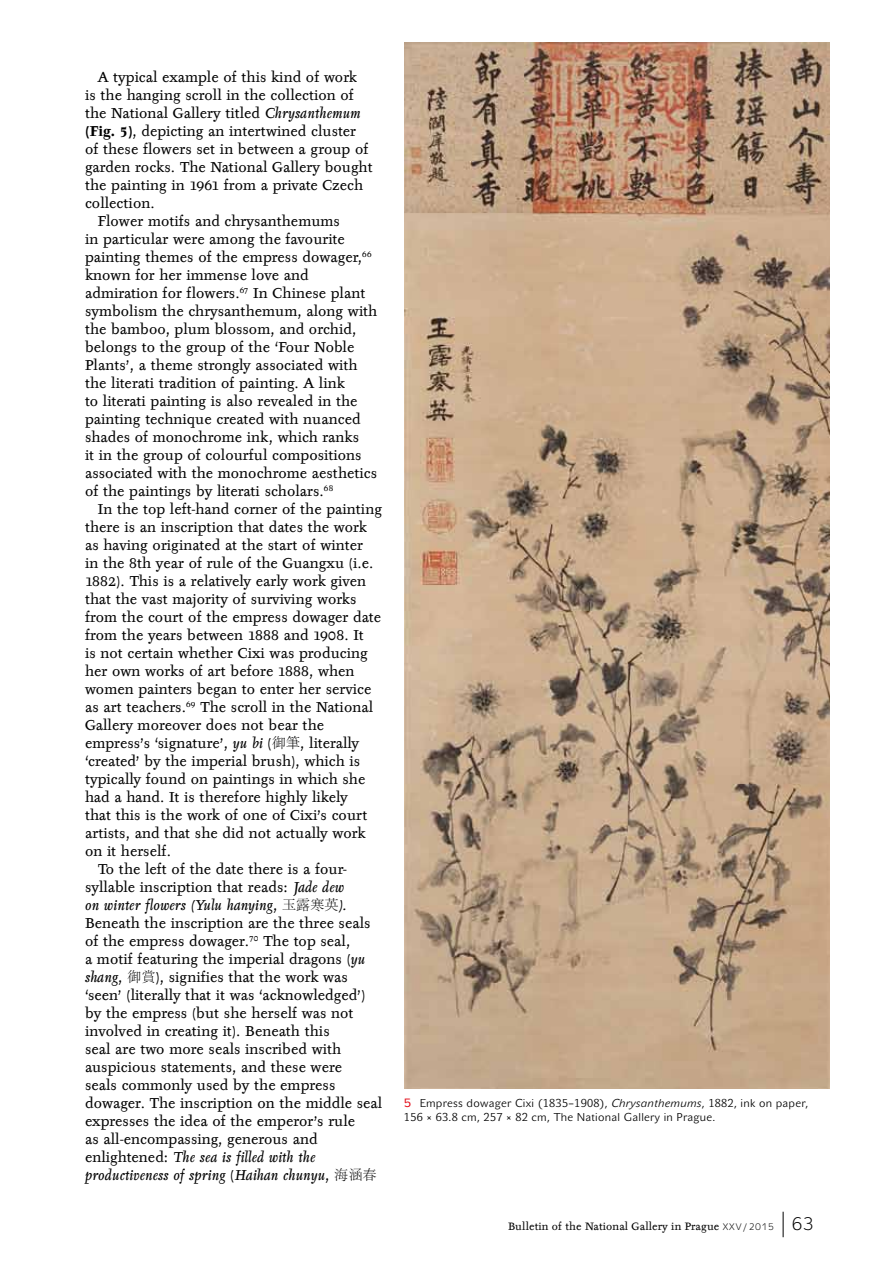
<style>
.page{position:relative;width:893px;height:1263px;background:#fff}
.page>*{position:absolute;margin:0;border:0;box-sizing:border-box;transform-origin:0 0}
.t1{font:14.1px "Tyfa Text CE";letter-spacing:.005em;color:#000}
.t2{font:italic 14.1px "Tyfa Text CE";letter-spacing:.005em;color:#000}
.t3{font:11.25px/13.5px "John Sans Lite Pro";letter-spacing:.025em;color:#000}
.t4{font:10.5px "Tyfa Text CE";letter-spacing:.015em;color:#000}
.s1{font-style:italic}
.s2{font-weight:700}
.s3{font-family:"Adobe Song Std";font-weight:300}
.s4{font-style:normal}
.s5{font-family:"Adobe Song Std";font-weight:300;font-style:normal}
.s6{font-family:"Metron Text Pro";font-size:12px;color:#e30613}
.s7{font-family:"Metron Light Pro";font-size:9.45px}
.s8{font-family:"Metron Light Pro";font-size:18px}
</style>
<div class="page">
<svg style="left:783px;top:1212px;width:1px;height:25px"></svg>
<img style="left:404px;top:43px;width:425px;height:1045px">
<p class="t1" style="left:98px;top:69px;width:261px">A typical example of this kind of work</p>
<p class="t1" style="left:85px;top:87px;width:270px">is the hanging scroll in the collection of</p>
<p class="t1" style="left:85px;top:105px;width:277px">the National Gallery titled <span class="s1">Chrysanthemum</span></p>
<p class="t1" style="left:85px;top:123px;width:273px"><span class="s2">(Fig. 5)</span>, depicting an intertwined cluster</p>
<p class="t1" style="left:85px;top:141px;width:285px">of these flowers set in between a group of</p>
<p class="t1" style="left:85px;top:159px;width:289px">garden rocks. The National Gallery bought</p>
<p class="t1" style="left:85px;top:177px;width:280px">the painting in 1961 from a private Czech</p>
<p class="t1" style="left:85px;top:195px;width:71px">collection.</p>
<p class="t1" style="left:98px;top:213px;width:244px">Flower motifs and chrysanthemums</p>
<p class="t1" style="left:85px;top:231px;width:261px">in particular were among the favourite</p>
<p class="t1" style="left:85px;top:249px;width:288px">painting themes of the empress dowager,<sup>66</sup></p>
<p class="t1" style="left:85px;top:267px;width:225px">known for her immense love and</p>
<p class="t1" style="left:85px;top:285px;width:282px">admiration for flowers.<sup>67</sup> In Chinese plant</p>
<p class="t1" style="left:85px;top:303px;width:294px">symbolism the chrysanthemum, along with</p>
<p class="t1" style="left:85px;top:321px;width:273px">the bamboo, plum blossom, and orchid,</p>
<p class="t1" style="left:85px;top:339px;width:271px">belongs to the group of the ‘Four Noble</p>
<p class="t1" style="left:85px;top:357px;width:274px">Plants’, a theme strongly associated with</p>
<p class="t1" style="left:85px;top:375px;width:261px">the literati tradition of painting. A link</p>
<p class="t1" style="left:85px;top:393px;width:274px">to literati painting is also revealed in the</p>
<p class="t1" style="left:85px;top:411px;width:277px">painting technique created with nuanced</p>
<p class="t1" style="left:85px;top:429px;width:276px">shades of monochrome ink, which ranks</p>
<p class="t1" style="left:85px;top:447px;width:278px">it in the group of colourful compositions</p>
<p class="t1" style="left:85px;top:465px;width:294px">associated with the monochrome aesthetics</p>
<p class="t1" style="left:85px;top:483px;width:250px">of the paintings by literati scholars.<sup>68</sup></p>
<p class="t1" style="left:98px;top:501px;width:286px">In the top left-‑hand corner of the painting</p>
<p class="t1" style="left:85px;top:519px;width:283px">there is an inscription that dates the work</p>
<p class="t1" style="left:85px;top:537px;width:279px">as having originated at the start of winter</p>
<p class="t1" style="left:85px;top:555px;width:290px">in the 8th year of rule of the Guangxu (i.e.</p>
<p class="t1" style="left:85px;top:573px;width:283px">1882). This is a relatively early work given</p>
<p class="t1" style="left:85px;top:591px;width:273px">that the vast majority of surviving works</p>
<p class="t1" style="left:85px;top:609px;width:297px">from the court of the empress dowager date</p>
<p class="t1" style="left:85px;top:627px;width:280px">from the years between 1888 and 1908. It</p>
<p class="t1" style="left:85px;top:645px;width:284px">is not certain whether Cixi was producing</p>
<p class="t1" style="left:85px;top:663px;width:271px">her own works of art before 1888, when</p>
<p class="t1" style="left:85px;top:681px;width:288px">women painters began to enter her service</p>
<p class="t1" style="left:85px;top:699px;width:290px">as art teachers.<sup>69</sup> The scroll in the National</p>
<p class="t1" style="left:85px;top:717px;width:241px">Gallery moreover does not bear the</p>
<p class="t1" style="left:85px;top:735px;width:276px">empress’s ‘signature’, <span class="s1">yu bi</span> (<span class="s3">御筆</span>, literally</p>
<p class="t1" style="left:85px;top:753px;width:277px">‘created’ by the imperial brush), which is</p>
<p class="t1" style="left:85px;top:771px;width:282px">typically found on paintings in which she</p>
<p class="t1" style="left:85px;top:789px;width:264px">had a hand. It is therefore highly likely</p>
<p class="t1" style="left:85px;top:807px;width:284px">that this is the work of one of Cixi’s court</p>
<p class="t1" style="left:85px;top:825px;width:282px">artists, and that she did not actually work</p>
<p class="t1" style="left:85px;top:843px;width:88px">on it herself.</p>
<p class="t1" style="left:98px;top:861px;width:250px">To the left of the date there is a four-</p>
<p class="t1" style="left:85px;top:879px;width:261px">syllable inscription that reads: <span class="s1">Jade dew</span></p>
<p class="t2" style="left:85px;top:897px;width:264px">on winter flowers (Yulu hanying<span class="s4">,</span> <span class="s5">玉露寒英</span>).</p>
<p class="t1" style="left:85px;top:915px;width:287px">Beneath the inscription are the three seals</p>
<p class="t1" style="left:85px;top:933px;width:267px">of the empress dowager.<sup>70</sup> The top seal,</p>
<p class="t1" style="left:85px;top:951px;width:282px">a motif featuring the imperial dragons (<span class="s1">yu</span></p>
<p class="t1" style="left:85px;top:969px;width:264px"><span class="s1">shang</span>, <span class="s3">御賞</span>), signifies that the work was</p>
<p class="t1" style="left:85px;top:987px;width:282px">‘seen’ (literally that it was ‘acknowledged’)</p>
<p class="t1" style="left:85px;top:1005px;width:270px">by the empress (but she herself was not</p>
<p class="t1" style="left:85px;top:1023px;width:246px">involved in creating it). Beneath this</p>
<p class="t1" style="left:85px;top:1041px;width:258px">seal are two more seals inscribed with</p>
<p class="t1" style="left:85px;top:1059px;width:259px">auspicious statements, and these were</p>
<p class="t1" style="left:85px;top:1077px;width:252px">seals commonly used by the empress</p>
<p class="t1" style="left:85px;top:1095px;width:299px">dowager. The inscription on the middle seal</p>
<p class="t1" style="left:85px;top:1113px;width:272px">expresses the idea of the emperor’s rule</p>
<p class="t1" style="left:85px;top:1131px;width:234px">as all-‑encompassing, generous and</p>
<p class="t2" style="left:85px;top:1149px;width:232px"><span class="s4">enlightened:</span> The sea is filled with the</p>
<p class="t2" style="left:85px;top:1167px;width:293px">productiveness of spring <span class="s4">(</span>Haihan chunyu<span class="s4">,</span> <span class="s5">海涵春</span></p>
<p class="t3" style="left:404px;top:1097px;width:406px"><span class="s6">5</span> Empress dowager Cixi (1835–1908), <span class="s1">Chrysanthemums</span>, 1882, ink on paper,<br>156 × 63.8 cm, 257 × 82 cm, The National Gallery in Prague.</p>
<p class="t4" style="left:508px;top:1221px;width:307px">Bulletin of the National Gallery in Prague <span class="s7">XXV / 2015</span> <span class="s8">63</span></p>
</div>
